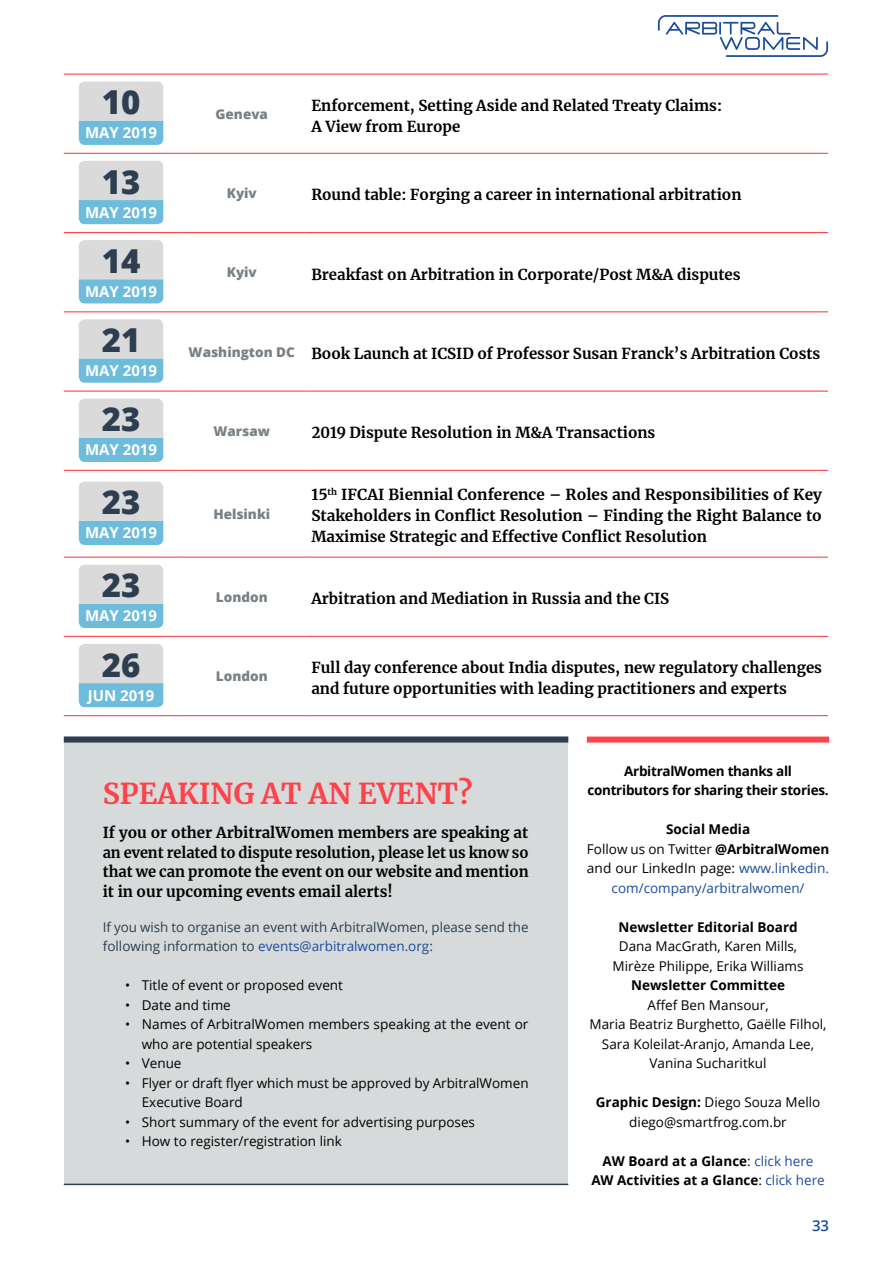
<style>
.page{position:relative;width:893px;height:1263px;background:#fff}
.page>*{position:absolute;margin:0;border:0;box-sizing:border-box;transform-origin:0 0}
.t1{font:800 33px "Open Sans";color:#2c3e50}
.t2{font:700 28.5px "Merriweather";color:#fc4349}
.t3{font:700 15px/21px "Merriweather";color:#000;text-align:justify}
.t4{font:700 15px "Open Sans";color:#fff}
.t5{font:600 15px "Open Sans";color:#1b4c9c}
.t6{font:13.5px/19.5px "Open Sans";color:#000;text-align:center}
.t7{font:13.5px/19.5px "Open Sans";color:#2c3e50}
.t8{font:13.5px/19.5px "Open Sans";color:#1b4c9c;text-align:center}
.t9{font:700 13.5px/19.5px "Open Sans";color:#000;text-align:center}
.t10{font:700 13.5px/19.5px "Open Sans";letter-spacing:-.02em;color:#000;text-align:center}
.t11{font:800 13.5px "Open Sans";color:#778186}
.s1{font-family:"Open Sans";font-weight:800;font-size:13.5px;color:#778186}
.s2{color:#1b4c9c}
.s3{font-weight:700;color:#000}
.s4{color:#000}
.s5{font-weight:700}
.s6{font-weight:400}
.s7{font-weight:400;color:#1b4c9c}
</style>
<div class="page">
<svg style="left:658px;top:15px;width:170px;height:42px"></svg>
<div style="left:64px;top:736px;width:504px;height:449px;background:#d7dadb"></div>
<div style="left:587px;top:736px;width:242px;height:6px;background:#fc4349"></div>
<hr style="left:64px;top:1183px;width:504px;height:2px;background:#2c3e50">
<div style="left:64px;top:736px;width:504px;height:6px;background:#2c3e50"></div>
<hr style="left:64px;top:73px;width:114px;height:2px;background:#fc4349">
<hr style="left:178px;top:73px;width:127px;height:2px;background:#fc4349">
<hr style="left:305px;top:73px;width:523px;height:2px;background:#fc4349">
<hr style="left:64px;top:153px;width:114px;height:1px;background:#fc4349">
<hr style="left:178px;top:153px;width:127px;height:1px;background:#fc4349">
<hr style="left:305px;top:153px;width:523px;height:1px;background:#fc4349">
<hr style="left:64px;top:232px;width:114px;height:1px;background:#fc4349">
<hr style="left:178px;top:232px;width:127px;height:1px;background:#fc4349">
<hr style="left:305px;top:232px;width:523px;height:1px;background:#fc4349">
<hr style="left:64px;top:311px;width:114px;height:1px;background:#fc4349">
<hr style="left:178px;top:311px;width:127px;height:1px;background:#fc4349">
<hr style="left:305px;top:311px;width:523px;height:1px;background:#fc4349">
<hr style="left:64px;top:390px;width:114px;height:2px;background:#fc4349">
<hr style="left:178px;top:390px;width:127px;height:2px;background:#fc4349">
<hr style="left:305px;top:390px;width:523px;height:2px;background:#fc4349">
<hr style="left:64px;top:470px;width:114px;height:1px;background:#fc4349">
<hr style="left:178px;top:470px;width:127px;height:1px;background:#fc4349">
<hr style="left:305px;top:470px;width:523px;height:1px;background:#fc4349">
<hr style="left:64px;top:557px;width:114px;height:1px;background:#fc4349">
<hr style="left:178px;top:557px;width:127px;height:1px;background:#fc4349">
<hr style="left:305px;top:557px;width:523px;height:1px;background:#fc4349">
<hr style="left:64px;top:636px;width:114px;height:1px;background:#fc4349">
<hr style="left:178px;top:636px;width:127px;height:1px;background:#fc4349">
<hr style="left:305px;top:636px;width:523px;height:1px;background:#fc4349">
<hr style="left:64px;top:715px;width:114px;height:1px;background:#fc4349">
<hr style="left:178px;top:715px;width:127px;height:1px;background:#fc4349">
<hr style="left:305px;top:715px;width:523px;height:1px;background:#fc4349">
<svg style="left:79px;top:82px;width:84px;height:63px;background:#b0ceda"></svg>
<svg style="left:79px;top:161px;width:84px;height:63px;background:#b1ceda"></svg>
<svg style="left:79px;top:240px;width:84px;height:63px;background:#b1cfda"></svg>
<svg style="left:79px;top:319px;width:84px;height:64px;background:#b1cfdb"></svg>
<svg style="left:79px;top:399px;width:84px;height:63px;background:#b0ceda"></svg>
<svg style="left:79px;top:482px;width:84px;height:63px;background:#b0ceda"></svg>
<svg style="left:79px;top:565px;width:84px;height:63px;background:#b0ceda"></svg>
<svg style="left:79px;top:644px;width:84px;height:63px;background:#b1ceda"></svg>
<h1 class="t1" style="left:102px;top:77px;width:40px">10</h1>
<p class="t4" style="left:85px;top:122px;width:74px">MAY 2019</p>
<h1 class="t1" style="left:102px;top:156px;width:40px">13</h1>
<p class="t4" style="left:85px;top:202px;width:74px">MAY 2019</p>
<h1 class="t1" style="left:102px;top:236px;width:40px">14</h1>
<p class="t4" style="left:85px;top:281px;width:74px">MAY 2019</p>
<h1 class="t1" style="left:102px;top:315px;width:40px">21</h1>
<p class="t4" style="left:85px;top:360px;width:74px">MAY 2019</p>
<h1 class="t1" style="left:102px;top:394px;width:40px">23</h1>
<p class="t4" style="left:85px;top:439px;width:74px">MAY 2019</p>
<h1 class="t1" style="left:102px;top:477px;width:40px">23</h1>
<p class="t4" style="left:85px;top:522px;width:74px">MAY 2019</p>
<h1 class="t1" style="left:102px;top:560px;width:40px">23</h1>
<p class="t4" style="left:85px;top:605px;width:74px">MAY 2019</p>
<h1 class="t1" style="left:102px;top:639px;width:40px">26</h1>
<p class="t4" style="left:88px;top:685px;width:68px">JUN 2019</p>
<p class="t11" style="left:216px;top:104px;width:54px">Geneva</p>
<p class="t3" style="left:311px;top:94px;width:412px">Enforcement, Setting Aside and Related Treaty Claims:<br>A View from Europe</p>
<p class="t11" style="left:227px;top:183px;width:32px">Kyiv</p>
<p class="t3" style="left:311px;top:184px;width:432px">Round table: Forging a career in international arbitration</p>
<p class="t11" style="left:227px;top:262px;width:32px">Kyiv</p>
<p class="t3" style="left:311px;top:263px;width:431px">Breakfast on Arbitration in Corporate/Post M&amp;A disputes</p>
<p class="t3" style="left:189px;top:342px;width:633px"><span class="s1">Washington DC</span> Book Launch at ICSID of Professor Susan Franck’s Arbitration Costs</p>
<p class="t11" style="left:213px;top:421px;width:58px">Warsaw</p>
<p class="t3" style="left:311px;top:422px;width:346px">2019 Dispute Resolution in M&amp;A Transactions</p>
<p class="t11" style="left:213px;top:504px;width:58px">Helsinki</p>
<p class="t3" style="left:311px;top:484px;width:512px">15<sup>th</sup> IFCAI Biennial Conference – Roles and Responsibilities of Key Stakeholders in Conflict Resolution – Finding the Right Balance to Maximise Strategic and Effective Conflict Resolution</p>
<p class="t11" style="left:216px;top:587px;width:53px">London</p>
<p class="t3" style="left:311px;top:588px;width:359px">Arbitration and Mediation in Russia and the CIS</p>
<p class="t11" style="left:216px;top:666px;width:53px">London</p>
<p class="t3" style="left:311px;top:656px;width:512px">Full day conference about India disputes, new regulatory challenges and future opportunities with leading practitioners and experts</p>
<h2 class="t2" style="left:103px;top:773px;width:371px">SPEAKING AT AN EVENT?</h2>
<p class="t3" style="left:103px;top:822px;width:427px;line-height:19.5px">If you or other ArbitralWomen members are speaking at an event related to dispute resolution, please let us know so that we can promote the event on our website and mention it in our upcoming events email alerts!</p>
<p class="t7" style="left:103px;top:917px;width:427px">If you wish to organise an event with ArbitralWomen, please send the following information to <span class="s2">events@arbitralwomen.org</span>:</p>
<p class="t6" style="left:125px;top:975px;width:219px">• Title of event or proposed event</p>
<p class="t6" style="left:125px;top:994px;width:107px">• Date and time</p>
<p class="t6" style="left:142px;top:1014px;width:388px;text-align:left;text-indent:-17px">• Names of ArbitralWomen members speaking at the event or who are potential speakers</p>
<p class="t6" style="left:125px;top:1053px;width:58px">• Venue</p>
<p class="t6" style="left:142px;top:1073px;width:388px;text-align:left;text-indent:-16px">• Flyer or draft flyer which must be approved by ArbitralWomen<br>Executive Board</p>
<p class="t6" style="left:125px;top:1111px;width:351px">• Short summary of the event for advertising purposes</p>
<p class="t6" style="left:125px;top:1131px;width:218px">• How to register/registration link</p>
<p class="t10" style="left:587px;top:761px;width:243px">ArbitralWomen thanks all contributors for sharing their stories.</p>
<p class="t8" style="left:587px;top:819px;width:244px"><span class="s3">Social Media<br></span><span class="s4">Follow us on Twitter</span> <span class="s3">@ArbitralWomen </span><span class="s4">and our LinkedIn page:</span> www.linkedin. com/company/arbitralwomen/</p>
<p class="t9" style="left:618px;top:917px;width:181px">Newsletter Editorial Board</p>
<p class="t6" style="left:613px;top:936px;width:192px">Dana MacGrath, Karen Mills,<br>Mirèze Philippe, Erika Williams</p>
<p class="t9" style="left:631px;top:975px;width:155px">Newsletter Committee</p>
<p class="t6" style="left:589px;top:994px;width:239px">Affef Ben Mansour,<br>Maria Beatriz Burghetto, Gaëlle Filhol,<br>Sara Koleilat-Aranjo, Amanda Lee,<br>Vanina Sucharitkul</p>
<p class="t6" style="left:596px;top:1092px;width:226px"><span class="s5">Graphic Design:</span> Diego Souza Mello diego@smartfrog.com.br</p>
<p class="t9" style="left:591px;top:1150px;width:235px">AW Board at a Glance<span class="s6">:</span> <span class="s7">click here<br></span>AW Activities at a Glance<span class="s6">:</span> <span class="s7">click here</span></p>
<p class="t5" style="left:812px;top:1215px;width:19px">33</p>
</div>
